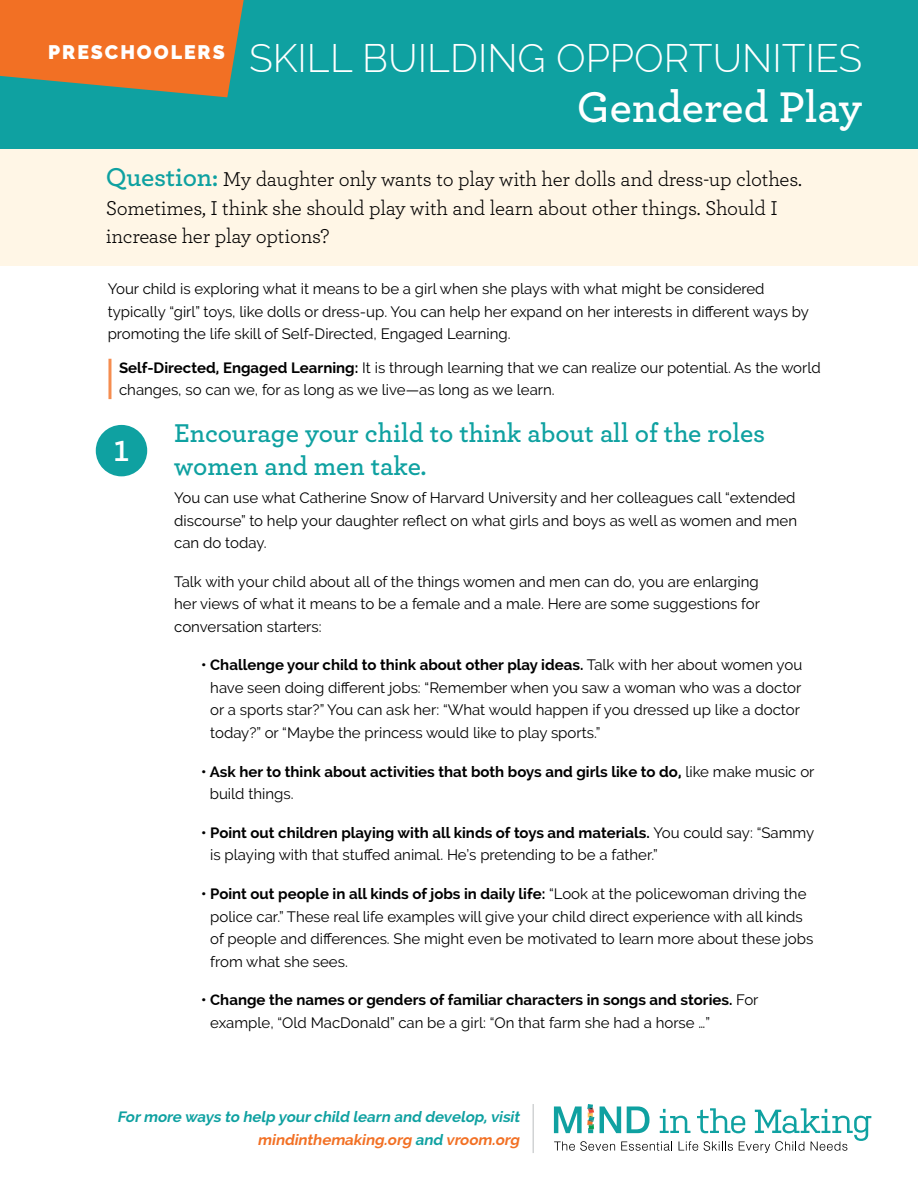
<style>
.page{position:relative;width:918px;height:1188px;background:#fff}
.page>*{position:absolute;margin:0;border:0;box-sizing:border-box;transform-origin:0 0}
.t1{font:600 45px "Archer Pro";color:#fff}
.t2{font:300 39px "Raleway";color:#fff}
.t3{font:600 39px "Archer Pro";color:#fff}
.t4{font:600 27px/33px "Archer Pro";color:#0fa1a1}
.t5{font:21px/28.5px "Archer Pro";letter-spacing:-.01em;color:#000}
.t6{font:15px/22.5px "Raleway";color:#000}
.t7{font:700 15px/22.5px "Raleway";color:#000}
.t8{font:italic 700 15px/22.5px "Raleway";color:#0fa1a1;text-align:right}
.s1{font-weight:600;font-size:27px;color:#0fa1a1}
.s2{font-weight:700}
.s3{font-weight:400}
.s4{color:#f27024}
</style>
<div class="page">
<svg style="left:554px;top:1104px;width:317px;height:49px"></svg>
<hr style="left:532px;top:1104px;width:2px;height:49px;background:#d1d3d4">
<div style="left:0;top:0;width:918px;height:266px;background:#fff6e6"></div>
<div style="left:0;top:0;width:918px;height:148px;background:#0fa1a1"></div>
<svg style="left:0;top:0;width:244px;height:97px;background:#d37634"></svg>
<div style="left:96px;top:425px;width:51px;height:51px;background:#0fa1a1;border-radius:50%"></div>
<hr style="left:108px;top:359px;width:3px;height:40px;background:#f58d50">
<h2 class="t2" style="left:48px;top:36px;width:816px"><sup>PRESCHOOLERS</sup> SKILL BUILDING OPPORTUNITIES</h2>
<h1 class="t1" style="left:577px;top:73px;width:287px">Gendered Play</h1>
<h3 class="t5" style="left:106px;top:164px;width:698px"><span class="s1">Question:</span> My daughter only wants to play with her dolls and dress-up clothes.<br>Sometimes, I think she should play with and learn about other things. Should I increase her play options?</h3>
<p class="t6" style="left:108px;top:278px;width:703px">Your child is exploring what it means to be a girl when she plays with what might be considered typically “girl” toys, like dolls or dress-up. You can help her expand on her interests in different ways by promoting the life skill of Self-Directed, Engaged Learning.</p>
<p class="t6" style="left:119px;top:356px;width:703px"><span class="s2">Self-Directed, Engaged Learning:</span> It is through learning that we can realize our potential. As the world changes, so can we, for as long as we live—as long as we learn.</p>
<h2 class="t3" style="left:113px;top:419px;width:18px">1</h2>
<h3 class="t4" style="left:174px;top:415px;width:593px">Encourage your child to think about all of the roles women and men take.</h3>
<p class="t6" style="left:174px;top:487px;width:624px;text-align:justify">You can use what Catherine Snow of Harvard University and her colleagues call “extended discourse” to help your daughter reflect on what girls and boys as well as women and men can do today.</p>
<p class="t6" style="left:174px;top:570px;width:587px;text-align:justify">Talk with your child about all of the things women and men can do, you are enlarging her views of what it means to be a female and a male. Here are some suggestions for conversation starters:</p>
<p class="t6" style="left:210px;top:654px;width:594px;text-indent:-9px"><span class="s2">• Challenge your child to think about other play ideas.</span> Talk with her about women you have seen doing different jobs: “Remember when you saw a woman who was a doctor or a sports star?” You can ask her: “What would happen if you dressed up like a doctor today?” or “Maybe the princess would like to play sports.”</p>
<p class="t7" style="left:210px;top:760px;width:606px;text-indent:-9px">• Ask her to think about activities that both boys and girls like to do, <span class="s3">like make music or build things.</span></p>
<p class="t6" style="left:210px;top:821px;width:605px;text-indent:-9px"><span class="s2">• Point out children playing with all kinds of toys and materials.</span> You could say: “Sammy is playing with that stuffed animal. He’s pretending to be a father.”</p>
<p class="t6" style="left:210px;top:883px;width:605px;text-indent:-9px"><span class="s2">• Point out people in all kinds of jobs in daily life:</span> “Look at the policewoman driving the police car.” These real life examples will give your child direct experience with all kinds of people and differences. She might even be motivated to learn more about these jobs from what she sees.</p>
<p class="t7" style="left:210px;top:989px;width:550px;text-indent:-9px">• Change the names or genders of familiar characters in songs and stories. <span class="s3">For example, “Old MacDonald” can be a girl: “On that farm she had a horse …”</span></p>
<p class="t8" style="left:117px;top:1106px;width:407px">Formore ways to help yourchild learn and develop,visit <span class="s4">mindinthemaking.org</span> and <span class="s4">vroom.org</span></p>
</div>
